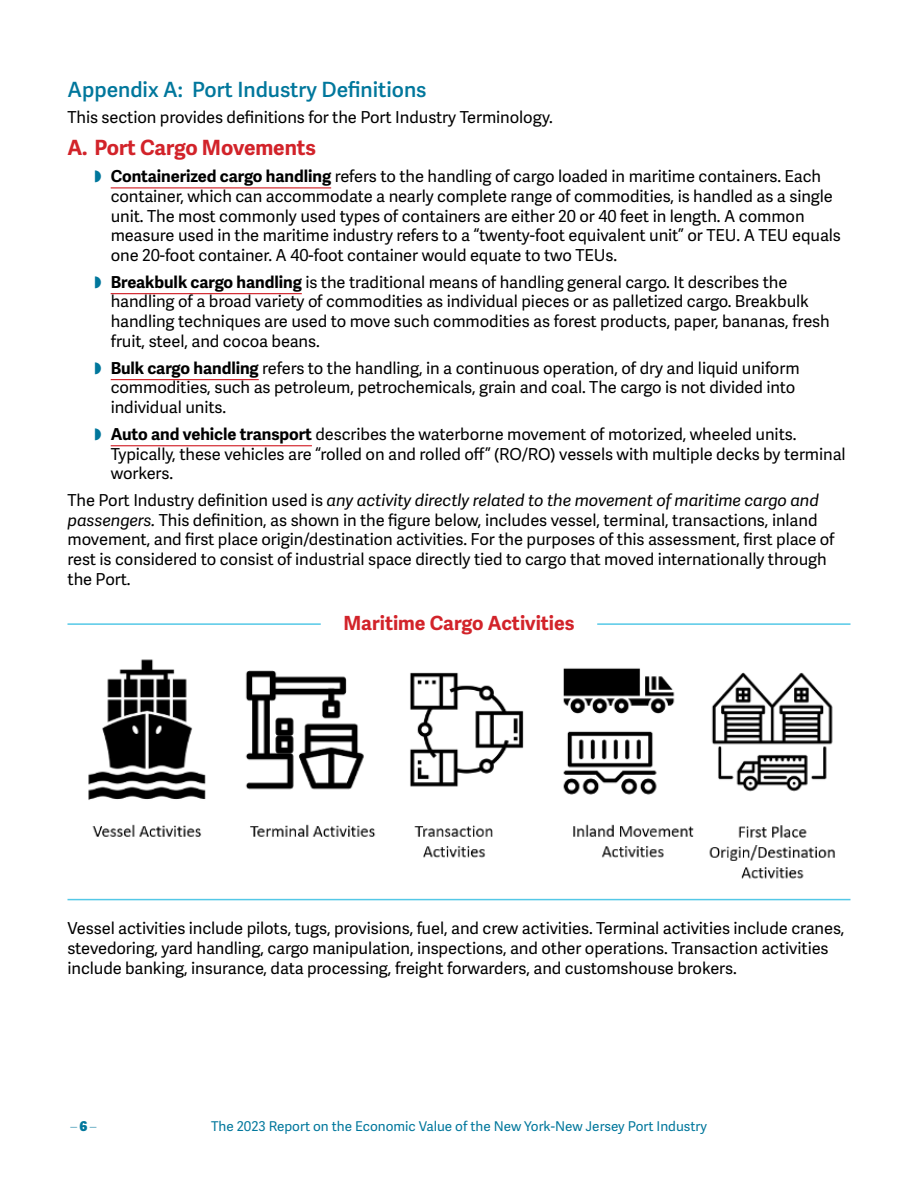
<style>
.page{position:relative;width:918px;height:1188px;background:#fff}
.page>*{position:absolute;margin:0;border:0;box-sizing:border-box;transform-origin:0 0}
.t1{font:600 21px "Adelle Sans";color:#00779c}
.t2{font:700 21px "Adelle Sans";letter-spacing:-.005em;color:#d2232a}
.t3{font:700 19.5px "Adelle Sans";color:#d2232a}
.t4{font:16.5px/19.8px "Adelle Sans";letter-spacing:-.005em;color:#000}
.t5{font:13.5px "Adelle Sans";color:#00779c}
.t6{font:100 13.5px "Adelle Sans";color:#00779c}
.s1{font-weight:700}
.s2{font-style:italic}
.s3{font-weight:800}
</style>
<div class="page">
<hr style="left:111px;top:187px;width:220px;height:1px;background:#d2232a">
<hr style="left:111px;top:293px;width:191px;height:1px;background:#d2232a">
<hr style="left:111px;top:379px;width:148px;height:1px;background:#d2232a">
<hr style="left:111px;top:445px;width:201px;height:1px;background:#d2232a">
<img style="left:88px;top:659px;width:747px;height:220px">
<hr style="left:68px;top:623px;width:253px;height:2px;background:#54c8e7">
<hr style="left:597px;top:623px;width:253px;height:2px;background:#54c8e7">
<hr style="left:68px;top:899px;width:782px;height:1px;background:#54c8e7">
<p class="t1" style="left:68px;top:77px;width:361px">Appendix A: Port Industry Definitions</p>
<p class="t4" style="left:68px;top:108px;width:487px">This section provides definitions for the Port Industry Terminology.</p>
<p class="t2" style="left:68px;top:135px;width:250px">A. Port Cargo Movements</p>
<p class="t4" style="left:111px;top:167px;width:732px"><span class="s1">Containerized cargo handling</span> refers to the handling of cargo loaded in maritime containers. Each container, which can accommodate a nearly complete range of commodities, is handled as a single unit. The most commonly used types of containers are either 20 or 40 feet in length. A common measure used in the maritime industry refers to a “twenty-foot equivalent unit” or TEU. A TEU equals one 20-foot container. A 40-foot container would equate to two TEUs.</p>
<p class="t4" style="left:111px;top:272px;width:721px"><span class="s1">Breakbulk cargo handling</span> is the traditional means of handling general cargo. It describes the handling of a broad variety of commodities as individual pieces or as palletized cargo. Breakbulk handling techniques are used to move such commodities as forest products, paper, bananas, fresh fruit, steel, and cocoa beans.</p>
<p class="t4" style="left:111px;top:358px;width:690px"><span class="s1">Bulk cargo handling</span> refers to the handling, in a continuous operation, of dry and liquid uniform commodities, such as petroleum, petrochemicals, grain and coal. The cargo is not divided into individual units.</p>
<p class="t4" style="left:111px;top:425px;width:737px"><span class="s1">Auto and vehicle transport</span> describes the waterborne movement of motorized, wheeled units.<br>Typically, these vehicles are “rolled on and rolled off” (RO/RO) vessels with multiple decks by terminal workers.</p>
<p class="t4" style="left:68px;top:491px;width:769px">The Port Industry definition used is <span class="s2">any activity directly related to the movement of maritime cargo and passengers.</span> This definition, as shown in the figure below, includes vessel, terminal, transactions, inland movement, and first place origin/destination activities. For the purposes of this assessment, first place of rest is considered to consist of industrial space directly tied to cargo that moved internationally through the Port.</p>
<p class="t3" style="left:343px;top:612px;width:233px">Maritime Cargo Activities</p>
<p class="t4" style="left:68px;top:919px;width:779px">Vessel activities include pilots, tugs, provisions, fuel, and crew activities. Terminal activities include cranes, stevedoring, yard handling, cargo manipulation, inspections, and other operations. Transaction activities include banking, insurance, data processing, freight forwarders, and customshouse brokers.</p>
<p class="t6" style="left:70px;top:1118px;width:28px">– <span class="s3">6</span> –</p>
<p class="t5" style="left:211px;top:1118px;width:497px">The 2023 Report on the Economic Value of the New York-New Jersey Port Industry</p>
</div>
